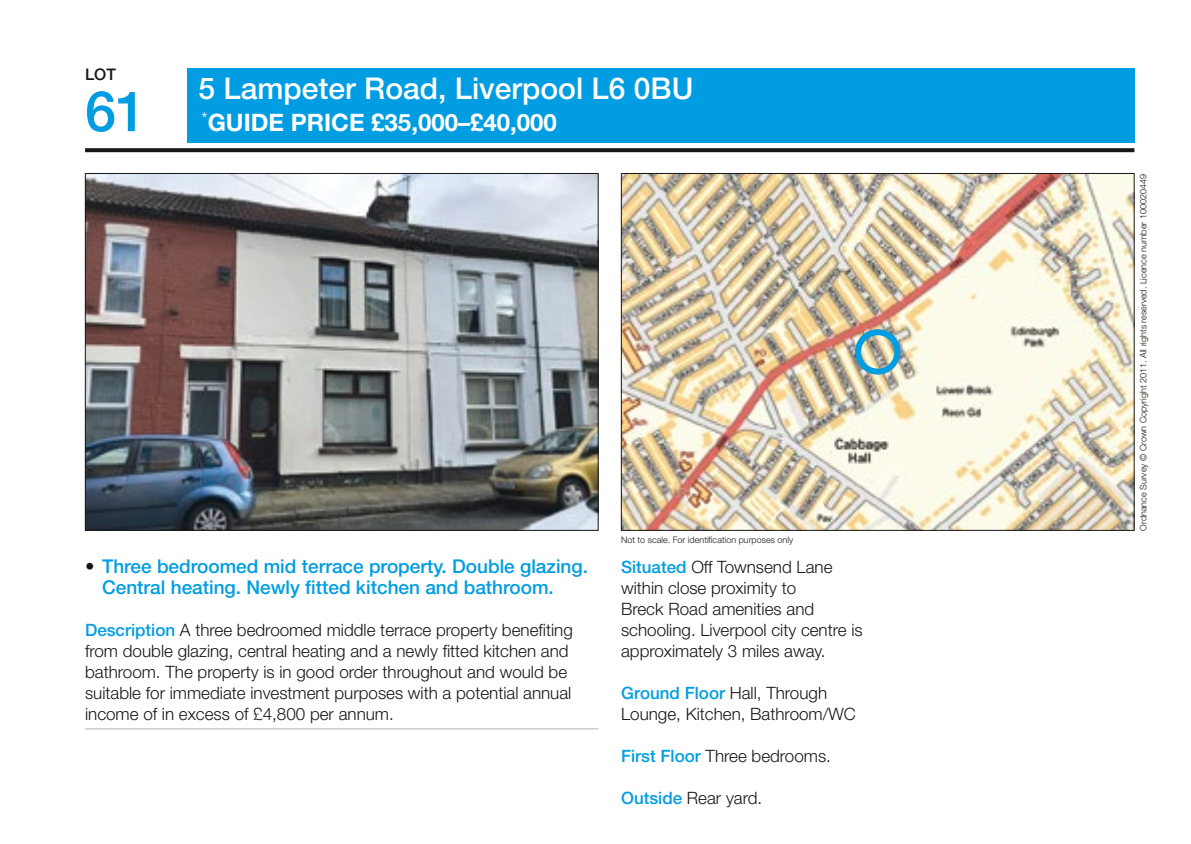
<style>
.page{position:relative;width:1191px;height:844px;background:#fff}
.page>*{position:absolute;margin:0;border:0;box-sizing:border-box;transform-origin:0 0}
.t1{font:500 56px "Helvetica Neue LT Std";color:#009de2}
.t2{font:500 30px "Helvetica Neue LT Std";color:#fff}
.t3{font:700 24px "Helvetica Neue LT Std";color:#fff}
.t4{font:500 19px/21px "Helvetica Neue LT Std";color:#009de2}
.t5{font:300 17px/21px "Helvetica Neue LT Std";color:#171715}
.t6{font:500 16px "Helvetica Neue LT Std";color:#171715}
.t7{font:300 9px "Helvetica Neue LT Std";color:#171715}
.s1{color:#171715}
.s2{font-weight:500;color:#009de2}
</style>
<div class="page">
<div style="left:187px;top:68px;width:947px;height:74px;background:#009de2"></div>
<svg style="left:85px;top:148px;width:1049px;height:4px;background:#222220"></svg>
<img style="left:87px;top:175px;width:509px;height:353px">
<img style="left:623px;top:175px;width:509px;height:353px">
<hr style="left:85px;top:728px;width:513px;height:1px;background:#b0b2b2">
<div style="left:855px;top:329px;width:45px;height:45px;border:6px solid #009de2;border-radius:50%"></div>
<p class="t6" style="left:85px;top:64px;width:32px">LOT</p>
<h1 class="t1" style="left:85px;top:78px;width:63px">61</h1>
<h2 class="t2" style="left:198px;top:71px;width:473px">5 Lampeter Road, Liverpool L6 0BU</h2>
<h3 class="t3" style="left:201px;top:108px;width:357px"><sup>*</sup>GUIDE PRICE £35,000–£40,000</h3>
<p class="t7" style="left:621px;top:533px;width:174px">Not to scale. For identification purposes only</p>
<p class="t4" style="left:102px;top:555px;width:487px;text-indent:-17px"><span class="s1">•</span> Three bedroomed mid terrace property. Double glazing.<br>Central heating. Newly fitted kitchen and bathroom.</p>
<p class="t5" style="left:85px;top:618px;width:489px"><span class="s2">Description</span> A three bedroomed middle terrace property benefiting from double glazing, central heating and a newly fitted kitchen and bathroom. The property is in good order throughout and would be suitable for immediate investment purposes with a potential annual income of in excess of £4,800 per annum.</p>
<p class="t5" style="left:621px;top:555px;width:243px"><span class="s2">Situated</span> Off Townsend Lane within close proximity to<br>Breck Road amenities and schooling. Liverpool city centre is approximately 3 miles away.</p>
<p class="t5" style="left:621px;top:681px;width:222px"><span class="s2">Ground Floor</span> Hall, Through<br>Lounge, Kitchen, Bathroom/WC</p>
<p class="t5" style="left:621px;top:744px;width:211px"><span class="s2">First Floor</span> Three bedrooms.</p>
<p class="t5" style="left:621px;top:786px;width:143px"><span class="s2">Outside</span> Rear yard.</p>
<p class="t7" style="left:1137px;top:530px;width:357px;rotate:-90deg">Ordnance Survey © Crown Copyright 2011. All rights reserved. Licence number 100020449</p>
</div>
